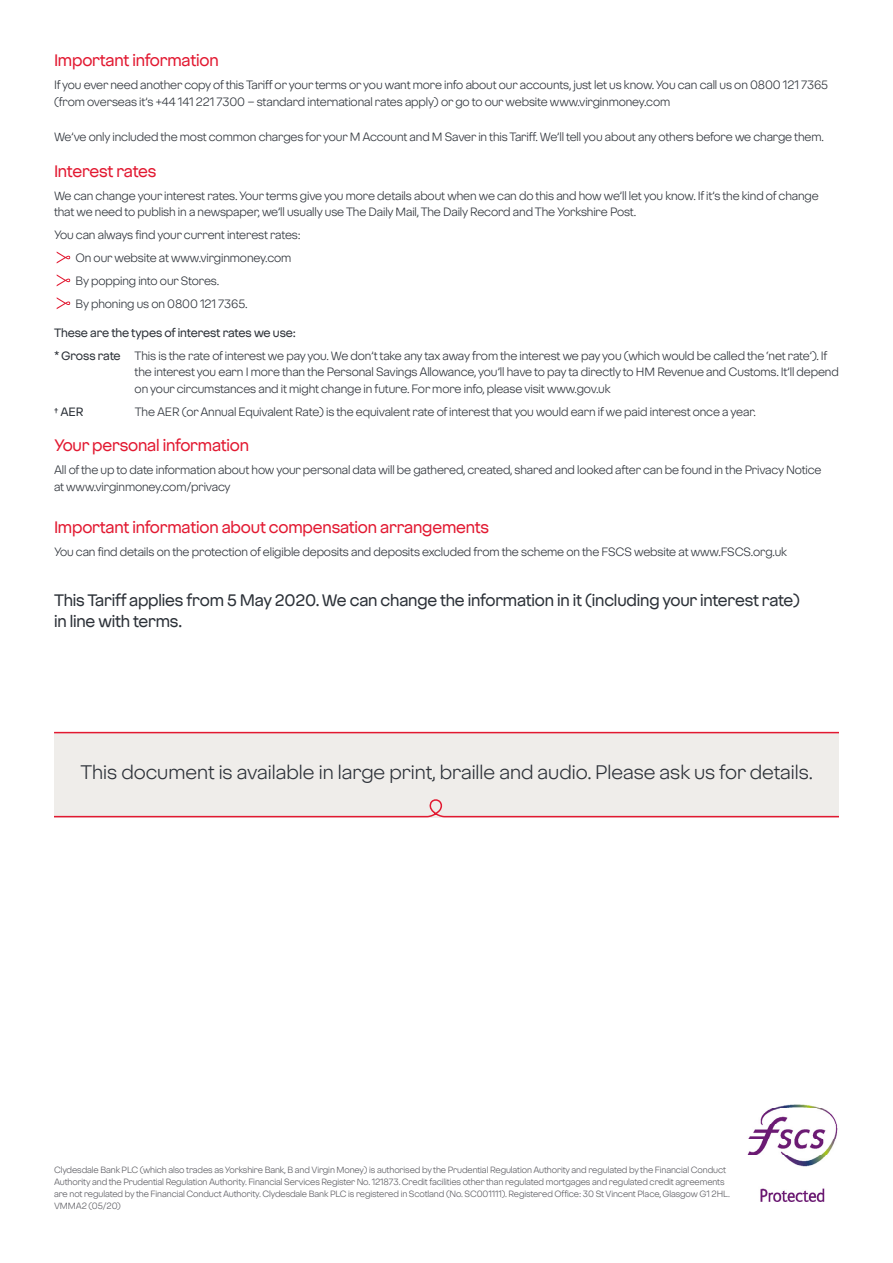
<style>
.page{position:relative;width:893px;height:1263px;background:#fff}
.page>*{position:absolute;margin:0;border:0;box-sizing:border-box;transform-origin:0 0}
.t1{font:19.5px "Virgin Money Sans";color:#2c3138}
.t2{font:500 16.5px "Virgin Money Sans";letter-spacing:-.01em;color:#e21931}
.t3{font:500 16.5px/21px "Virgin Money Sans";letter-spacing:-.01em;color:#2c3138}
.t4{font:12px/16.5px "Virgin Money Sans";letter-spacing:-.01em;color:#2c3138}
.t5{font:500 12px "Virgin Money Sans";letter-spacing:-.01em;color:#2c3138}
.t6{font:9px/12px "Virgin Money Sans";letter-spacing:-.01em;color:#59595f}
.s1{font-weight:500}
.s2{font-size:10.5px}
</style>
<div class="page">
<svg style="left:57px;top:251px;width:13px;height:12px"></svg>
<svg style="left:57px;top:274px;width:13px;height:12px"></svg>
<svg style="left:57px;top:297px;width:13px;height:12px"></svg>
<img style="left:747px;top:1104px;width:91px;height:98px">
<div style="left:54px;top:732px;width:785px;height:85px;background:#efedea"></div>
<hr style="left:54px;top:732px;width:785px;height:1px;background:#e21931">
<svg style="left:54px;top:799px;width:785px;height:19px"></svg>
<p class="t2" style="left:54px;top:50px;width:166px">Important information</p>
<p class="t4" style="left:54px;top:76px;width:776px">If you ever need another copy of this Tariff or your terms or you want more info about our accounts, just let us know. You can call us on 0800 121 7365 (from overseas it’s +44 141 221 7300 – standard international rates apply) or go to our website www.virginmoney.com</p>
<p class="t4" style="left:54px;top:128px;width:771px">We’ve only included the most common charges for your M Account and M Saver in this Tariff. We’ll tell you about any others before we charge them.</p>
<p class="t2" style="left:54px;top:161px;width:104px">Interest rates</p>
<p class="t4" style="left:54px;top:187px;width:766px">We can change your interest rates. Your terms give you more details about when we can do this and how we’ll let you know. If it’s the kind of change that we need to publish in a newspaper, we’ll usually use The Daily Mail, The Daily Record and The Yorkshire Post.</p>
<p class="t4" style="left:54px;top:226px;width:248px">You can always find your current interest rates:</p>
<p class="t4" style="left:76px;top:249px;width:217px">On our website at www.virginmoney.com</p>
<p class="t4" style="left:76px;top:272px;width:145px">By popping into our Stores.</p>
<p class="t4" style="left:76px;top:295px;width:174px">By phoning us on 0800 121 7365.</p>
<p class="t5" style="left:54px;top:325px;width:243px">These are the types of interest rates we use:</p>
<p class="t4" style="left:135px;top:347px;width:706px;text-indent:-81px"><span class="s1">* Gross rate</span> This is the rate of interest we pay you. We don’t take any tax away from the interest we pay you (which would be called the ‘net rate’). If the interest you earn I more than the Personal Savings Allowance, you’ll have to pay ta directly to HM Revenue and Customs. It’ll depend on your circumstances and it might change in future. For more info, please visit www.gov.uk</p>
<p class="t5" style="left:54px;top:404px;width:31px"><span class="s2">†</span> AER</p>
<p class="t4" style="left:135px;top:403px;width:623px">The AER (or Annual Equivalent Rate) is the equivalent rate of interest that you would earn if we paid interest once a year.</p>
<p class="t2" style="left:54px;top:435px;width:197px">Your personal information</p>
<p class="t4" style="left:54px;top:461px;width:769px">All of the up to date information about how your personal data will be gathered, created, shared and looked after can be found in the Privacy Notice at www.virginmoney.com/privacy</p>
<p class="t2" style="left:54px;top:517px;width:437px">Important information about compensation arrangements</p>
<p class="t4" style="left:54px;top:543px;width:735px">You can find details on the protection of eligible deposits and deposits excluded from the scheme on the FSCS website at www.FSCS.org.uk</p>
<p class="t3" style="left:54px;top:589px;width:747px">This Tariff applies from 5 May 2020. We can change the information in it (including your interest rate) in line with terms.</p>
<p class="t1" style="left:81px;top:760px;width:734px">This document is available in large print, braille and audio. Please ask us for details.</p>
<p class="t6" style="left:54px;top:1163px;width:677px">Clydesdale Bank PLC (which also trades as Yorkshire Bank, B and Virgin Money) is authorised by the Prudential Regulation Authority and regulated by the Financial Conduct Authority and the Prudential Regulation Authority. Financial Services Register No. 121873. Credit facilities other than regulated mortgages and regulated credit agreements are not regulated by the Financial Conduct Authority. Clydesdale Bank PLC is registered in Scotland (No. SC001111). Registered Office: 30 St Vincent Place, Glasgow G1 2HL.<br>VMMA2 (05/20)</p>
</div>
